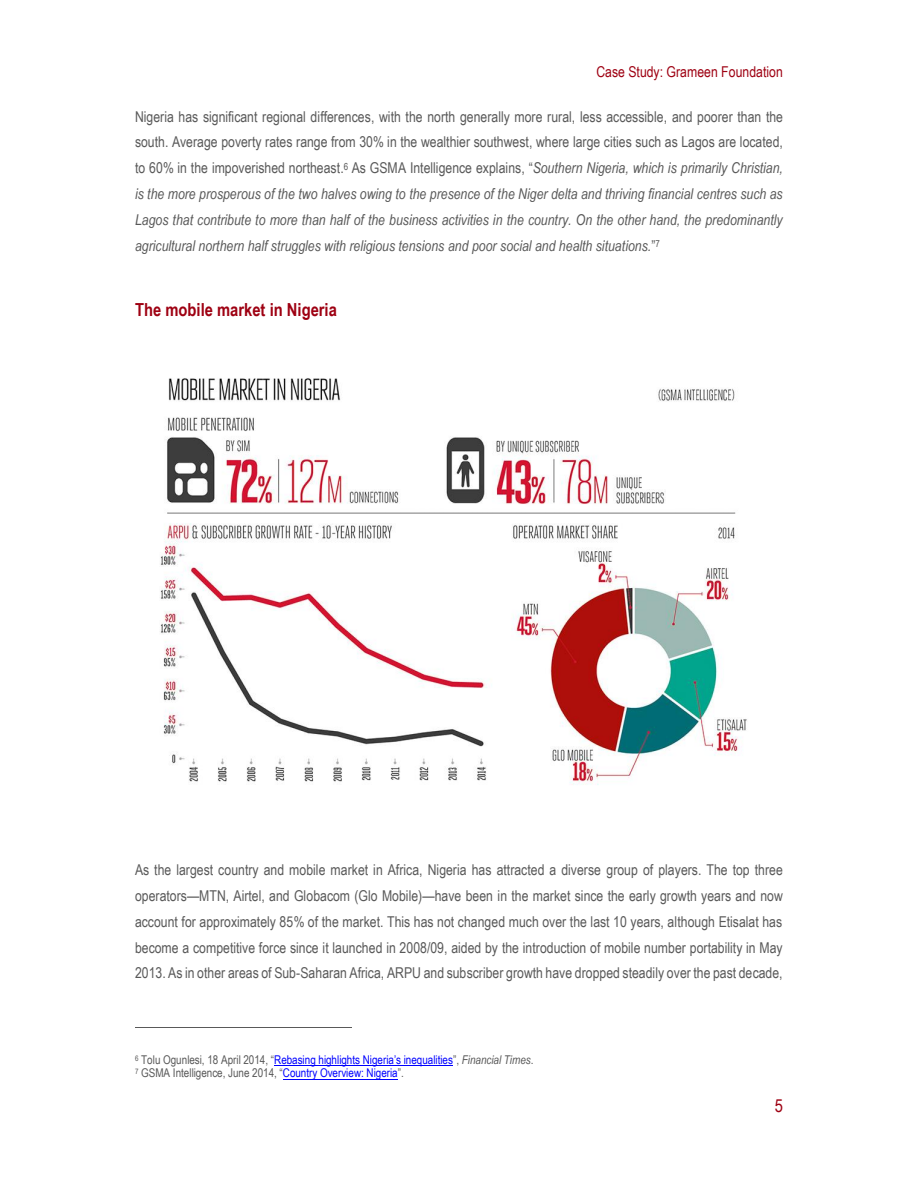
<style>
.page{position:relative;width:918px;height:1188px;background:#fff}
.page>*{position:absolute;margin:0;border:0;box-sizing:border-box;transform-origin:0 0}
.t1{font:700 18px "Arial Narrow";color:#9e0012}
.t2{font:18px "Arial Narrow";color:#9e0012}
.t3{font:italic 15px/25.8px "Arial Narrow";color:#595959;text-align:justify}
.t4{font:15px/25.8px "Arial Narrow";color:#595959;text-align:justify}
.t5{font:15px "Arial Narrow";color:#9e0012}
.t6{font:12px "Arial Narrow";color:#00f}
.t7{font:12px "Arial Narrow";letter-spacing:-.005em;color:#595959}
.s1{font-style:normal}
.s2{color:#595959}
.s3{font-style:italic;color:#595959}
.s4{color:#00f}
</style>
<div class="page">
<hr style="left:135px;top:1027px;width:216px;height:1px;background:#595959">
<hr style="left:274px;top:1065px;width:179px;height:1px;background:#00f">
<hr style="left:283px;top:1079px;width:115px;height:1px;background:#00f">
<img style="left:160px;top:378px;width:587px;height:407px">
<p class="t5" style="left:596px;top:63px;width:188px">Case Study: Grameen Foundation</p>
<p class="t3" style="left:135px;top:103px;width:650px"><span class="s1">Nigeria has significant regional differences, with the north generally more rural, less accessible, and poorer than the south. Average poverty rates range from 30% in the wealthier southwest, where large cities such as Lagos are located, to 60% in the impoverished northeast.</span><sup>6</sup> <span class="s1">As GSMA Intelligence explains, “</span>Southern Nigeria, which is primarily Christian, is the more prosperous of the two halves owing to the presence of the Niger delta and thriving financial centres such as Lagos that contribute to more than half of the business activities in the country. On the other hand, the predominantly agricultural northern half struggles with religious tensions and poor social and health situations.<span class="s1">”</span><sup>7</sup></p>
<h2 class="t1" style="left:135px;top:300px;width:203px">The mobile market in Nigeria</h2>
<p class="t4" style="left:135px;top:857px;width:649px">As the largest country and mobile market in Africa, Nigeria has attracted a diverse group of players. The top three operators—MTN, Airtel, and Globacom (Glo Mobile)—have been in the market since the early growth years and now account for approximately 85% of the market. This has not changed much over the last 10 years, although Etisalat has become a competitive force since it launched in 2008/09, aided by the introduction of mobile number portability in May 2013. As in other areas of Sub-Saharan Africa, ARPU and subscriber growth have dropped steadily over the past decade,</p>
<p class="t6" style="left:135px;top:1052px;width:400px"><sup>6</sup> <span class="s2">Tolu Ogunlesi, 18 April 2014, “</span>Rebasing highlights Nigeria’s inequalities<span class="s2">”,</span> <span class="s3">Financial Times</span><span class="s2">.</span></p>
<p class="t7" style="left:135px;top:1066px;width:270px"><sup>7</sup> GSMA Intelligence, June 2014, “<span class="s4">Country Overview: Nigeria</span>”.</p>
<p class="t2" style="left:775px;top:1095px;width:10px">5</p>
</div>
